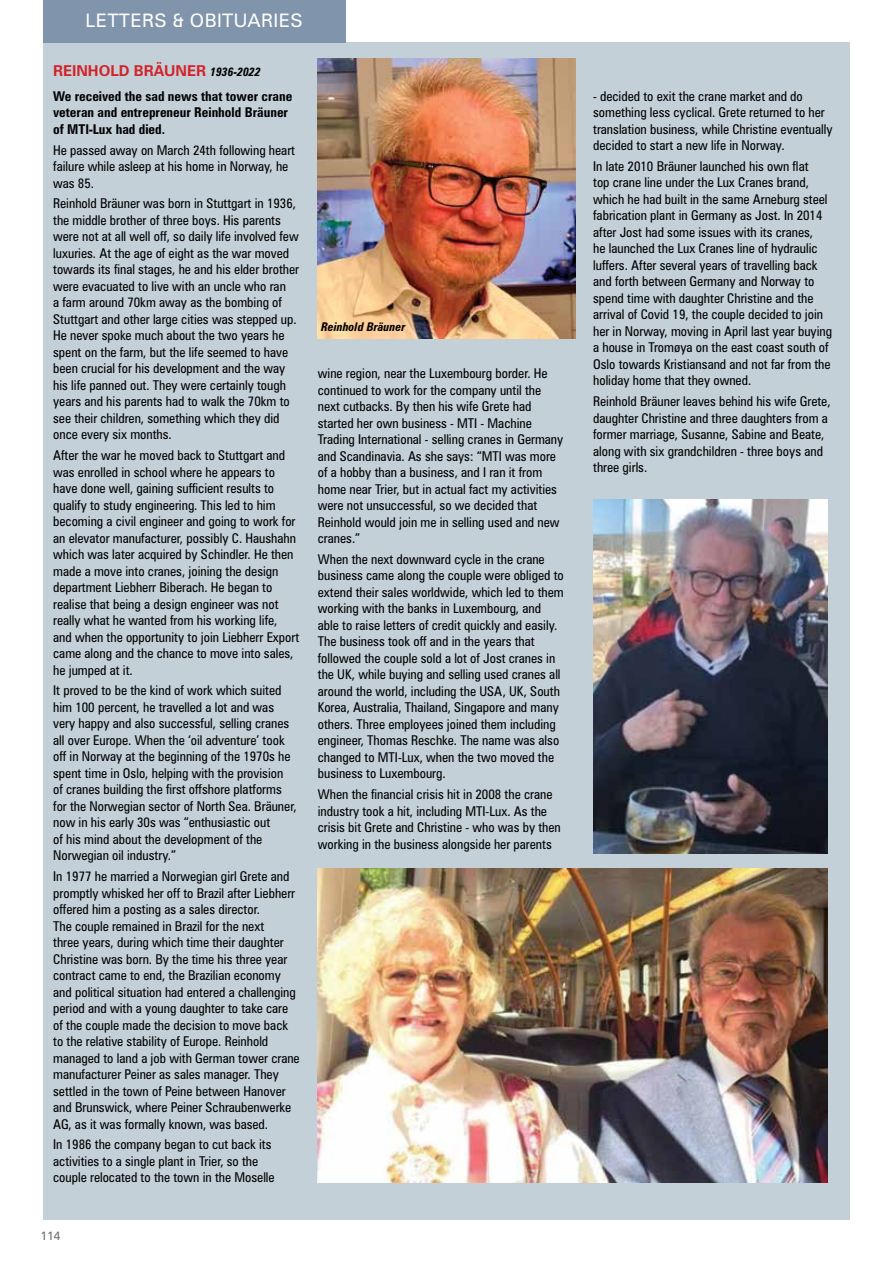
<style>
.page{position:relative;width:893px;height:1263px;background:#fff}
.page>*{position:absolute;margin:0;border:0;box-sizing:border-box;transform-origin:0 0}
.t1{font:18.6px "Zurich BT";color:#fff}
.t2{font:700 15px "Zurich BT";color:#d2232a}
.t3{font:condensed 13.5px/16.5px "Zurich BT";color:#000}
.t4{font:700 condensed 13.5px/16.5px "Zurich BT";color:#000}
.t5{font:italic 700 condensed 12px "Zurich BT";color:#000}
.t6{font:12px "Zurich BT";color:#6d6e71}
.s1{font-style:italic;font-stretch:condensed;font-size:12px;color:#000}
</style>
<div class="page">
<div style="left:43px;top:43px;width:807px;height:1177px;background:#c4d0d8"></div>
<img style="left:318px;top:58px;width:257px;height:280px">
<img style="left:318px;top:869px;width:509px;height:314px">
<img style="left:593px;top:500px;width:234px;height:354px">
<div style="left:43px;top:0;width:303px;height:43px;background:#8094ac"></div>
<h1 class="t1" style="left:85px;top:9px;width:13px">LETTERS</h1>
<h1 class="t1" style="left:173px;top:9px;width:44px">&amp; OBITUARIES</h1>
<p class="t2" style="left:53px;top:61px;width:209px">REINHOLD BRÄUNER <span class="s1">1936-2022</span></p>
<p class="t4" style="left:53px;top:88px;width:241px">We received the sad news that tower crane veteran and entrepreneur Reinhold Bräuner of MTI-Lux had died.</p>
<p class="t3" style="left:53px;top:142px;width:243px">He passed away on March 24th following heart failure while asleep at his home in Norway, he was 85.</p>
<p class="t3" style="left:53px;top:195px;width:247px">Reinhold Bräuner was born in Stuttgart in 1936, the middle brother of three boys. His parents were not at all well off, so daily life involved few luxuries. At the age of eight as the war moved towards its final stages, he and his elder brother were evacuated to live with an uncle who ran<br>a farm around 70km away as the bombing of Stuttgart and other large cities was stepped up.<br>He never spoke much about the two years he spent on the farm, but the life seemed to have been crucial for his development and the way his life panned out. They were certainly tough years and his parents had to walk the 70km to see their children, something which they did once every six months.</p>
<p class="t3" style="left:53px;top:447px;width:248px">After the war he moved back to Stuttgart and was enrolled in school where he appears to have done well, gaining sufficient results to qualify to study engineering. This led to him becoming a civil engineer and going to work for an elevator manufacturer, possibly C. Haushahn which was later acquired by Schindler. He then made a move into cranes, joining the design department Liebherr Biberach. He began to realise that being a design engineer was not really what he wanted from his working life, and when the opportunity to join Liebherr Export came along and the chance to move into sales, he jumped at it.</p>
<p class="t3" style="left:53px;top:682px;width:245px">It proved to be the kind of work which suited him 100 percent, he travelled a lot and was very happy and also successful, selling cranes all over Europe. When the ‘oil adventure’ took off in Norway at the beginning of the 1970s he spent time in Oslo, helping with the provision<br>of cranes building the first offshore platforms for the Norwegian sector of North Sea. Bräuner, now in his early 30s was “enthusiastic out<br>of his mind about the development of the Norwegian oil industry.”</p>
<p class="t3" style="left:53px;top:868px;width:248px">In 1977 he married a Norwegian girl Grete and promptly whisked her off to Brazil after Liebherr offered him a posting as a sales director.<br>The couple remained in Brazil for the next<br>three years, during which time their daughter Christine was born. By the time his three year contract came to end, the Brazilian economy and political situation had entered a challenging period and with a young daughter to take care of the couple made the decision to move back to the relative stability of Europe. Reinhold managed to land a job with German tower crane manufacturer Peiner as sales manager. They settled in the town of Peine between Hanover and Brunswick, where Peiner Schraubenwerke AG, as it was formally known, was based.</p>
<p class="t3" style="left:53px;top:1136px;width:223px">In 1986 the company began to cut back its activities to a single plant in Trier, so the couple relocated to the town in the Moselle</p>
<p class="t5" style="left:321px;top:319px;width:86px">Reinhold Bräuner</p>
<p class="t3" style="left:318px;top:365px;width:247px">wine region, near the Luxembourg border. He continued to work for the company until the next cutbacks. By then his wife Grete had started her own business - MTI - Machine Trading International - selling cranes in Germany and Scandinavia. As she says: “MTI was more of a hobby than a business, and I ran it from home near Trier, but in actual fact my activities were not unsuccessful, so we decided that Reinhold would join me in selling used and new cranes.”</p>
<p class="t3" style="left:318px;top:551px;width:248px">When the next downward cycle in the crane business came along the couple were obliged to extend their sales worldwide, which led to them working with the banks in Luxembourg, and able to raise letters of credit quickly and easily.<br>The business took off and in the years that followed the couple sold a lot of Jost cranes in the UK, while buying and selling used cranes all around the world, including the USA, UK, South Korea, Australia, Thailand, Singapore and many others. Three employees joined them including engineer, Thomas Reschke. The name was also changed to MTI-Lux, when the two moved the business to Luxembourg.</p>
<p class="t3" style="left:318px;top:786px;width:244px">When the financial crisis hit in 2008 the crane industry took a hit, including MTI-Lux. As the crisis bit Grete and Christine - who was by then working in the business alongside her parents</p>
<p class="t6" style="left:40px;top:1229px;width:21px">114</p>
<p class="t3" style="left:593px;top:87px;width:241px">- decided to exit the crane market and do something less cyclical. Grete returned to her translation business, while Christine eventually decided to start a new life in Norway.</p>
<p class="t3" style="left:593px;top:158px;width:241px">In late 2010 Bräuner launched his own flat<br>top crane line under the Lux Cranes brand, which he had built in the same Arneburg steel fabrication plant in Germany as Jost. In 2014 after Jost had some issues with its cranes,<br>he launched the Lux Cranes line of hydraulic luffers. After several years of travelling back and forth between Germany and Norway to spend time with daughter Christine and the arrival of Covid 19, the couple decided to join her in Norway, moving in April last year buying a house in Tromøya on the east coast south of Oslo towards Kristiansand and not far from the holiday home that they owned.</p>
<p class="t3" style="left:593px;top:393px;width:239px">Reinhold Bräuner leaves behind his wife Grete, daughter Christine and three daughters from a former marriage, Susanne, Sabine and Beate, along with six grandchildren - three boys and three girls.</p>
</div>
